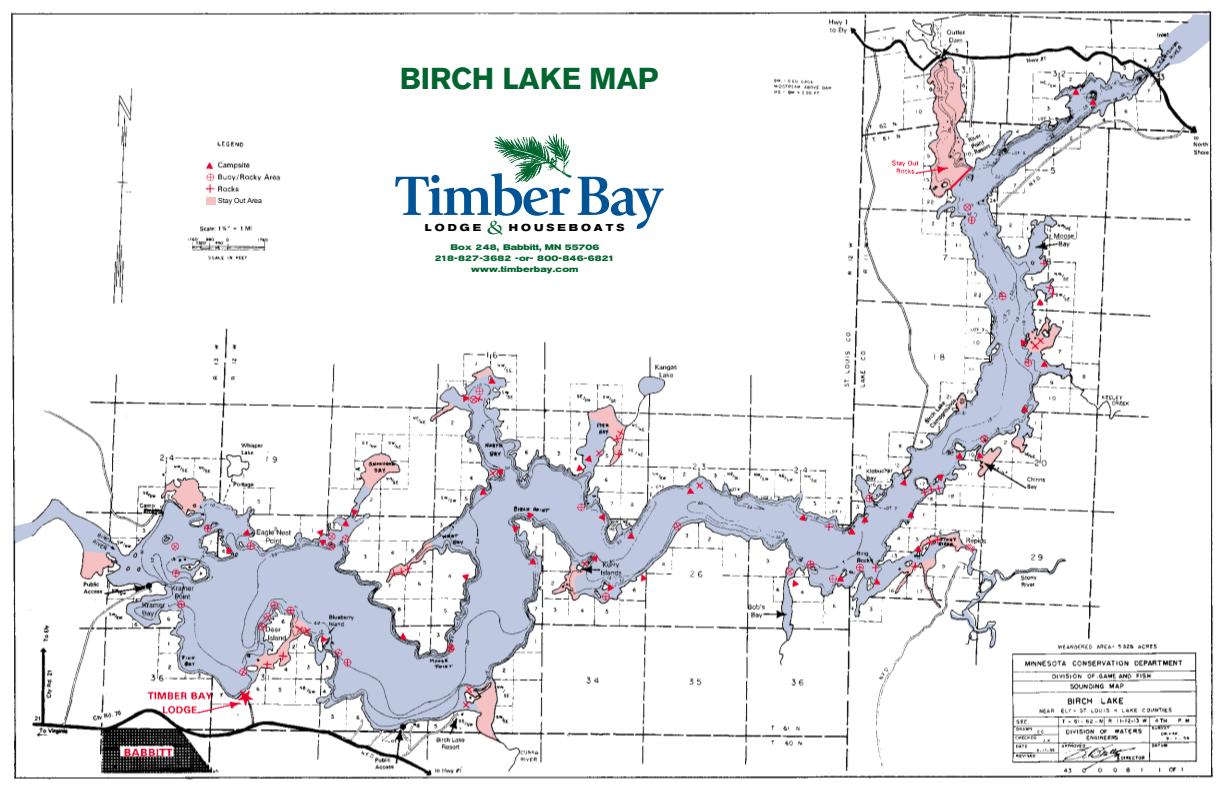
<style>
.page{position:relative;width:1224px;height:792px;background:#fff}
.page>*{position:absolute;margin:0;border:0;box-sizing:border-box;transform-origin:0 0}
.t1{font:700 57.8px "Giovanni";letter-spacing:-.045em;color:#005394}
.t2{font:700 30px "Akzidenz Grotesk BE";color:#00652e}
.t3{font:700 expanded 9.9px "Akzidenz Grotesk BE";letter-spacing:.3em;color:#000}
.t4{font:700 expanded 8.1px/11px "Akzidenz Grotesk BE";letter-spacing:.025em;color:#00652e;text-align:center}
.t5{font:7px "Helvetica Neue";color:#000}
.s1{font-family:"Giovanni";font-weight:400;font-stretch:normal;font-size:19.8px;color:#00652e}
</style>
<div class="page">
<img style="left:11px;top:10px;width:1203px;height:770px">
<div style="left:292px;top:25px;width:474px;height:306px;background:#fff"></div>
<img style="left:494px;top:133px;width:78px;height:50px">
<svg style="left:512px;top:146px;width:58px;height:29px"></svg>
<p class="t5" style="left:218px;top:195px;width:45px">Stay Out Area</p>
<h2 class="t2" style="left:400px;top:61px;width:260px">BIRCH LAKE MAP</h2>
<h1 class="t1" style="left:396px;top:162px;width:268px">TimberBay</h1>
<p class="t3" style="left:425px;top:221px;width:201px">LODGE <span class="s1">&amp;</span> HOUSEBOATS</p>
<p class="t4" style="left:435px;top:242px;width:181px">Box 248, Babbitt, MN 55706<br>218-827-3682 -or- 800-846-6821 www.timberbay.com</p>
</div>
